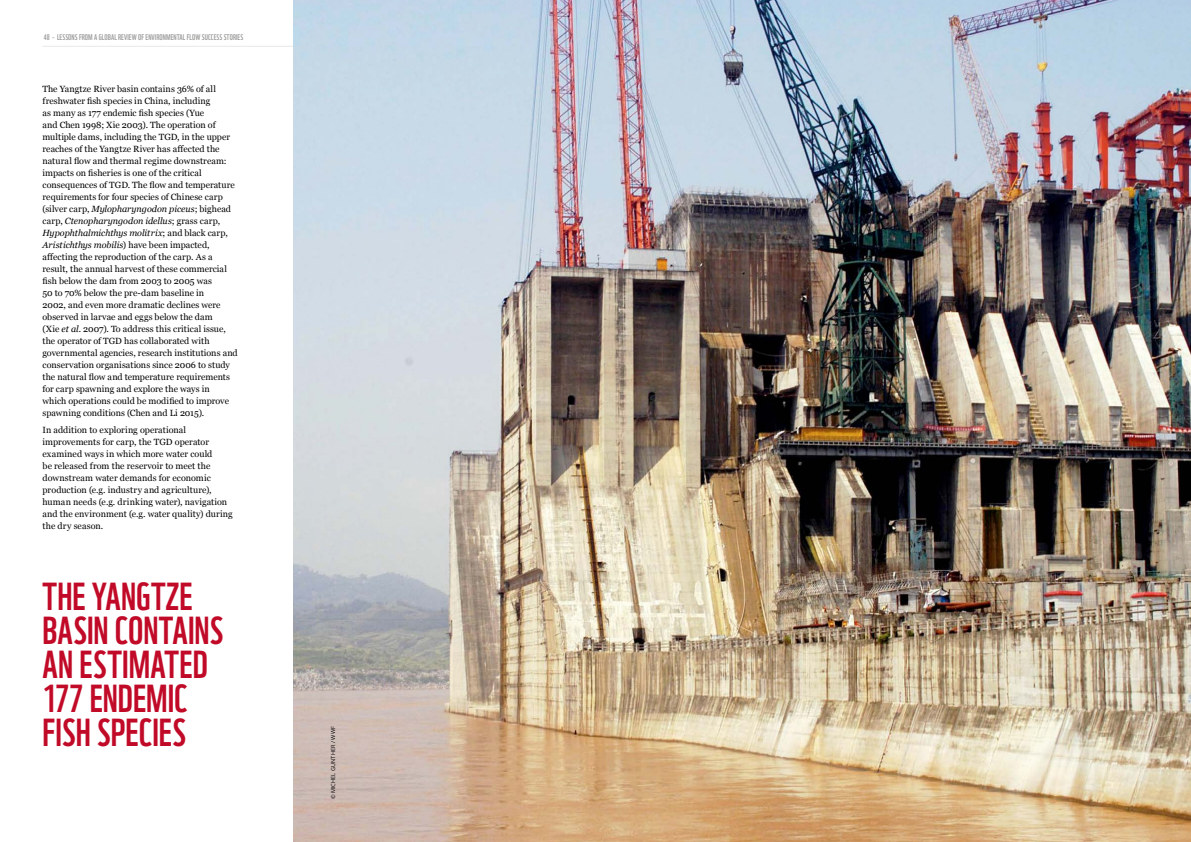
<style>
.page{position:relative;width:1191px;height:842px;background:#fff}
.page>*{position:absolute;margin:0;border:0;box-sizing:border-box;transform-origin:0 0}
.t1{font:38px/34px "WWF";letter-spacing:.005em;color:#c10a27}
.t2{font:9px/12px "Georgia";letter-spacing:.005em;color:#000}
.t3{font:8px "WWF";letter-spacing:.01em;color:#9e9e9d}
.t4{font:5.5px "Open Sans";letter-spacing:.025em;color:#000}
.s1{font-style:italic}
</style>
<div class="page">
<hr style="left:43px;top:46px;width:490px;height:1px;background:#e8e8e8">
<img style="left:293px;top:0;width:898px;height:842px">
<p class="t3" style="left:44px;top:31px;width:201px">48 - LESSONS FROM A GLOBAL REVIEW OF ENVIRONMENTAL FLOW SUCCESS STORIES</p>
<p class="t2" style="left:43px;top:82px;width:197px">The Yangtze River basin contains 36% of all freshwater fish species in China, including<br>as many as 177 endemic fish species (Yue<br>and Chen 1998; Xie 2003). The operation of multiple dams, including the TGD, in the upper reaches of the Yangtze River has affected the natural flow and thermal regime downstream: impacts on fisheries is one of the critical consequences of TGD. The flow and temperature requirements for four species of Chinese carp (silver carp, <span class="s1">Mylopharyngodon piceus</span>; bighead carp, <span class="s1">Ctenopharyngodon idellus</span>; grass carp, <span class="s1">Hypophthalmichthys molitrix</span>; and black carp, <span class="s1">Aristichthys mobilis</span>) have been impacted, affecting the reproduction of the carp. As a result, the annual harvest of these commercial fish below the dam from 2003 to 2005 was<br>50 to 70% below the pre-dam baseline in<br>2002, and even more dramatic declines were observed in larvae and eggs below the dam<br>(Xie <span class="s1">et al.</span> 2007). To address this critical issue, the operator of TGD has collaborated with governmental agencies, research institutions and conservation organisations since 2006 to study the natural flow and temperature requirements for carp spawning and explore the ways in<br>which operations could be modified to improve spawning conditions (Chen and Li 2015).</p>
<p class="t2" style="left:43px;top:424px;width:192px">In addition to exploring operational improvements for carp, the TGD operator examined ways in which more water could<br>be released from the reservoir to meet the downstream water demands for economic production (e.g. industry and agriculture), human needs (e.g. drinking water), navigation and the environment (e.g. water quality) during the dry season.</p>
<h1 class="t1" style="left:43px;top:575px;width:182px">THE YANGTZE<br>BASIN CONTAINS<br>AN ESTIMATED<br>177 ENDEMIC<br>FISH SPECIES</h1>
<p class="t4" style="left:329px;top:799px;width:75px;rotate:-90deg">© MICHEL GUNTHER / WWF</p>
</div>
